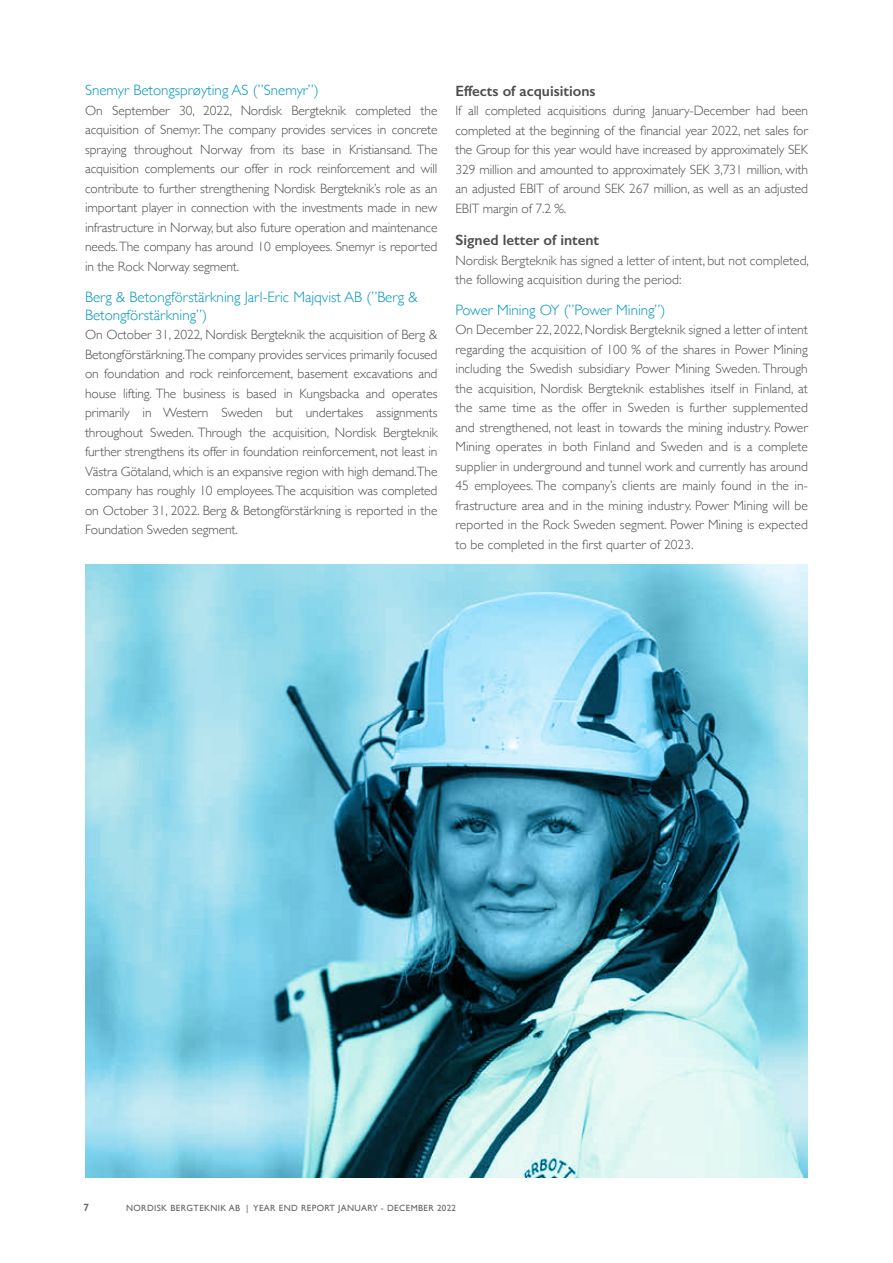
<style>
.page{position:relative;width:893px;height:1263px;background:#fff}
.page>*{position:absolute;margin:0;border:0;box-sizing:border-box;transform-origin:0 0}
.t1{font:300 15px/18px "Gill Sans";color:#0095bc}
.t2{font:600 15px "Gill Sans";color:#4d4d4f}
.t3{font:300 13.5px/19.5px "Gill Sans";letter-spacing:-.01em;color:#4d4d4f;text-align:justify}
.t4{font:600 10.5px "Gill Sans";color:#636466}
.t5{font:9px "Gill Sans";letter-spacing:.04em;color:#636466}
</style>
<div class="page">
<svg style="left:85px;top:564px;width:723px;height:614px;background:#7fbccc"></svg>
<p class="t1" style="left:85px;top:81px;width:235px">Snemyr Betongsprøyting AS (”Snemyr”)</p>
<p class="t3" style="left:85px;top:100px;width:354px">On September 30, 2022, Nordisk Bergteknik completed the acquisition of Snemyr. The company provides services in concrete spraying throughout Norway from its base in Kristiansand. The acquisition complements our offer in rock reinforcement and will contribute to further strengthening Nordisk Bergteknik’s role as an important player in connection with the investments made in new infrastructure in Norway, but also future operation and maintenance needs. The company has around 10 employees. Snemyr is reported in the Rock Norway segment.</p>
<p class="t1" style="left:85px;top:287px;width:334px">Berg &amp; Betongförstärkning Jarl-Eric Majqvist AB (”Berg &amp;<br>Betongförstärkning”)</p>
<p class="t3" style="left:85px;top:324px;width:354px">On October 31, 2022, Nordisk Bergteknik the acquisition of Berg &amp; Betongförstärkning.The company provides services primarily focused on foundation and rock reinforcement, basement excavations and house lifting. The business is based in Kungsbacka and operates primarily in Western Sweden but undertakes assignments throughout Sweden. Through the acquisition, Nordisk Bergteknik further strengthens its offer in foundation reinforcement, not least in Västra Götaland, which is an expansive region with high demand.The company has roughly 10 employees. The acquisition was completed on October 31, 2022. Berg &amp; Betongförstärkning is reported in the Foundation Sweden segment.</p>
<p class="t2" style="left:455px;top:82px;width:142px">Effects of acquisitions</p>
<p class="t3" style="left:455px;top:101px;width:354px">If all completed acquisitions during January-December had been completed at the beginning of the financial year 2022, net sales for the Group for this year would have increased by approximately SEK 329 million and amounted to approximately SEK 3,731 million, with an adjusted EBIT of around SEK 267 million, as well as an adjusted EBIT margin of 7.2 %.</p>
<p class="t2" style="left:455px;top:231px;width:145px">Signed letter of intent</p>
<p class="t3" style="left:455px;top:250px;width:355px">Nordisk Bergteknik has signed a letter of intent, but not completed, the following acquisition during the period:</p>
<p class="t1" style="left:455px;top:300px;width:212px">Power Mining OY (”Power Mining”)</p>
<p class="t3" style="left:455px;top:320px;width:354px">On December 22, 2022, Nordisk Bergteknik signed a letter of intent regarding the acquisition of 100 % of the shares in Power Mining including the Swedish subsidiary Power Mining Sweden. Through the acquisition, Nordisk Bergteknik establishes itself in Finland, at the same time as the offer in Sweden is further supplemented and strengthened, not least in towards the mining industry. Power Mining operates in both Finland and Sweden and is a complete supplier in underground and tunnel work and currently has around 45 employees. The company’s clients are mainly found in the in&shy;frastructure area and in the mining industry. Power Mining will be reported in the Rock Sweden segment. Power Mining is expected to be completed in the first quarter of 2023.</p>
<p class="t4" style="left:84px;top:1201px;width:7px">7</p>
<p class="t5" style="left:126px;top:1203px;width:331px">NORDISK BERGTEKNIK AB | YEAR END REPORT JANUARY - DECEMBER 2022</p>
</div>
